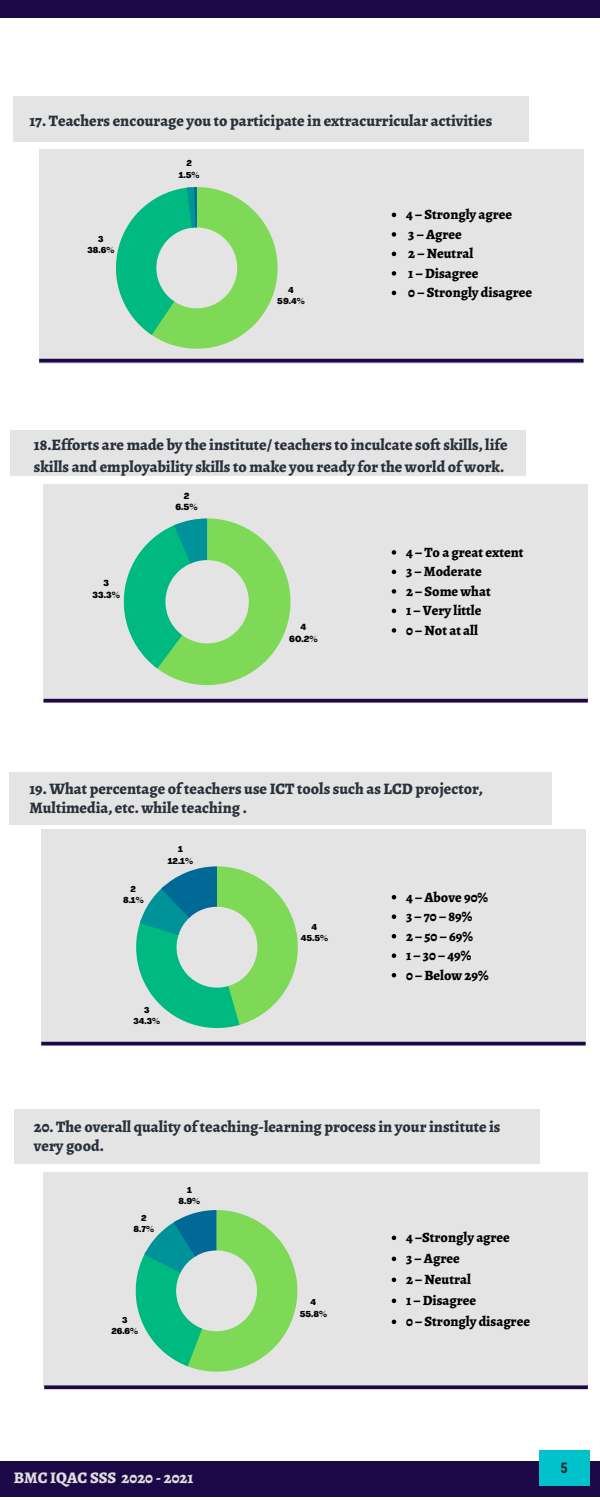
<style>
.page{position:relative;width:600px;height:1500px;background:#fff}
.page>*{position:absolute;margin:0;border:0;box-sizing:border-box;transform-origin:0 0}
.t1{font:800 16.2px "Alegreya";color:#ddd}
.t2{font:800 16px/21.8px "Alegreya";color:#293039}
.t3{font:700 14.4px "Roboto Condensed";color:#242424}
.t4{font:800 14.2px "Alegreya";color:#000}
.t5{font:800 8.7px "Agrandir";color:#000}
.t6{font:800 8.4px "Agrandir";color:#000}
</style>
<div class="page">
<div style="left:39px;top:150px;width:545px;height:214px;background:#e4e4e4"></div>
<div style="left:13px;top:96px;width:516px;height:46px;background:#e4e4e4"></div>
<svg style="left:116px;top:187px;width:162px;height:162px"></svg>
<div style="left:44px;top:484px;width:544px;height:215px;background:#e4e4e4"></div>
<div style="left:10px;top:430px;width:515px;height:45px;background:#e4e4e4"></div>
<svg style="left:39px;top:359px;width:545px;height:4px;background:#342159"></svg>
<svg style="left:43px;top:699px;width:545px;height:4px;background:#342159"></svg>
<div style="left:41px;top:829px;width:545px;height:215px;background:#e4e4e4"></div>
<div style="left:10px;top:772px;width:542px;height:53px;background:#e4e4e4"></div>
<svg style="left:41px;top:1042px;width:545px;height:4px;background:#38255d"></svg>
<svg style="left:124px;top:518px;width:166px;height:167px"></svg>
<svg style="left:136px;top:866px;width:162px;height:162px"></svg>
<div style="left:0;top:1462px;width:600px;height:35px;background:#1d0847"></div>
<div style="left:44px;top:1173px;width:544px;height:214px;background:#e4e4e4"></div>
<div style="left:14px;top:1109px;width:526px;height:55px;background:#e4e4e4"></div>
<svg style="left:44px;top:1385px;width:544px;height:4px;background:#311e57"></svg>
<svg style="left:136px;top:1210px;width:161px;height:162px"></svg>
<div style="left:539px;top:1450px;width:50px;height:36px;background:#00c2cb"></div>
<div style="left:0;top:0;width:600px;height:18px;background:#1d0847"></div>
<svg style="left:392px;top:550px;width:4px;height:5px"></svg>
<svg style="left:392px;top:570px;width:4px;height:4px"></svg>
<svg style="left:392px;top:589px;width:4px;height:5px"></svg>
<svg style="left:392px;top:609px;width:4px;height:4px"></svg>
<svg style="left:392px;top:628px;width:4px;height:5px"></svg>
<svg style="left:392px;top:895px;width:4px;height:4px"></svg>
<svg style="left:392px;top:914px;width:4px;height:5px"></svg>
<svg style="left:392px;top:934px;width:4px;height:4px"></svg>
<svg style="left:392px;top:953px;width:4px;height:5px"></svg>
<svg style="left:392px;top:973px;width:4px;height:4px"></svg>
<svg style="left:392px;top:1236px;width:4px;height:4px"></svg>
<svg style="left:392px;top:1257px;width:4px;height:4px"></svg>
<svg style="left:392px;top:1278px;width:4px;height:4px"></svg>
<svg style="left:392px;top:1299px;width:4px;height:4px"></svg>
<svg style="left:392px;top:1320px;width:4px;height:4px"></svg>
<svg style="left:392px;top:213px;width:4px;height:4px"></svg>
<svg style="left:392px;top:232px;width:4px;height:5px"></svg>
<svg style="left:392px;top:252px;width:4px;height:4px"></svg>
<svg style="left:392px;top:271px;width:4px;height:5px"></svg>
<svg style="left:392px;top:291px;width:4px;height:4px"></svg>
<p class="t2" style="left:29px;top:109px;width:464px">17. Teachers encourage you to participate in extracurricular activities</p>
<p class="t6" style="left:98px;top:235px;width:7px">3</p>
<p class="t6" style="left:88px;top:247px;width:28px">38.6%</p>
<p class="t6" style="left:186px;top:160px;width:7px">2</p>
<p class="t6" style="left:179px;top:171px;width:22px">1.5%</p>
<p class="t6" style="left:288px;top:287px;width:7px">4</p>
<p class="t6" style="left:277px;top:298px;width:29px">59.4%</p>
<p class="t4" style="left:406px;top:205px;width:108px">4 – Strongly agree</p>
<p class="t4" style="left:408px;top:224px;width:55px">3 – Agree</p>
<p class="t4" style="left:408px;top:244px;width:66px">2 – Neutral</p>
<p class="t4" style="left:408px;top:263px;width:72px">1 – Disagree</p>
<p class="t4" style="left:408px;top:283px;width:125px">0 – Strongly disagree</p>
<p class="t2" style="left:34px;top:434px;width:475px">18.Efforts are made by the institute/ teachers to inculcate soft skills, life skills and employability skills to make you ready for the world of work.</p>
<p class="t5" style="left:104px;top:580px;width:7px">3</p>
<p class="t5" style="left:93px;top:592px;width:29px">33.3%</p>
<p class="t5" style="left:184px;top:492px;width:7px">2</p>
<p class="t5" style="left:175px;top:504px;width:24px">6.5%</p>
<p class="t5" style="left:301px;top:623px;width:7px">4</p>
<p class="t5" style="left:289px;top:635px;width:30px">60.2%</p>
<p class="t4" style="left:406px;top:542px;width:119px">4 – To a great extent</p>
<p class="t4" style="left:406px;top:562px;width:77px">3 – Moderate</p>
<p class="t4" style="left:406px;top:581px;width:86px">2 – Some what</p>
<p class="t4" style="left:406px;top:601px;width:77px">1 – Very little</p>
<p class="t4" style="left:406px;top:620px;width:73px">0 – Not at all</p>
<p class="t2" style="left:29px;top:778px;width:455px">19. What percentage ofteachers use ICT tools such as LCD projector,</p>
<p class="t2" style="left:29px;top:796px;width:219px">Multimedia, etc. while teaching .</p>
<p class="t6" style="left:131px;top:885px;width:7px">2</p>
<p class="t6" style="left:123px;top:897px;width:22px">8.1%</p>
<p class="t6" style="left:178px;top:846px;width:6px">1</p>
<p class="t6" style="left:168px;top:857px;width:27px">12.1%</p>
<p class="t6" style="left:144px;top:1006px;width:7px">3</p>
<p class="t6" style="left:133px;top:1018px;width:28px">34.3%</p>
<p class="t6" style="left:312px;top:923px;width:7px">4</p>
<p class="t6" style="left:301px;top:935px;width:29px">45.5%</p>
<p class="t4" style="left:406px;top:887px;width:83px">4 – Above 90%</p>
<p class="t4" style="left:406px;top:907px;width:68px">3–70–89%</p>
<p class="t4" style="left:406px;top:926px;width:68px">2–50–69%</p>
<p class="t4" style="left:406px;top:946px;width:67px">1–30–49%</p>
<p class="t4" style="left:406px;top:965px;width:84px">0 – Below 29%</p>
<p class="t2" style="left:34px;top:1116px;width:468px">20. The overall quality ofteaching-learning process in your institute is</p>
<p class="t2" style="left:34px;top:1135px;width:71px">very good.</p>
<p class="t6" style="left:141px;top:1215px;width:7px">2</p>
<p class="t6" style="left:134px;top:1226px;width:22px">8.7%</p>
<p class="t6" style="left:187px;top:1186px;width:6px">1</p>
<p class="t6" style="left:179px;top:1198px;width:23px">8.9%</p>
<p class="t6" style="left:122px;top:1317px;width:7px">3</p>
<p class="t6" style="left:111px;top:1328px;width:28px">26.6%</p>
<p class="t6" style="left:311px;top:1299px;width:7px">4</p>
<p class="t6" style="left:300px;top:1310px;width:29px">55.8%</p>
<p class="t4" style="left:406px;top:1228px;width:105px">4 –Strongly agree</p>
<p class="t4" style="left:406px;top:1249px;width:55px">3 – Agree</p>
<p class="t4" style="left:406px;top:1270px;width:66px">2 – Neutral</p>
<p class="t4" style="left:406px;top:1291px;width:72px">1 – Disagree</p>
<p class="t4" style="left:406px;top:1312px;width:125px">0 – Strongly disagree</p>
<p class="t1" style="left:14px;top:1466px;width:181px">BMC IQAC SSS 2020 - 2021</p>
<p class="t3" style="left:560px;top:1460px;width:9px">5</p>
</div>
